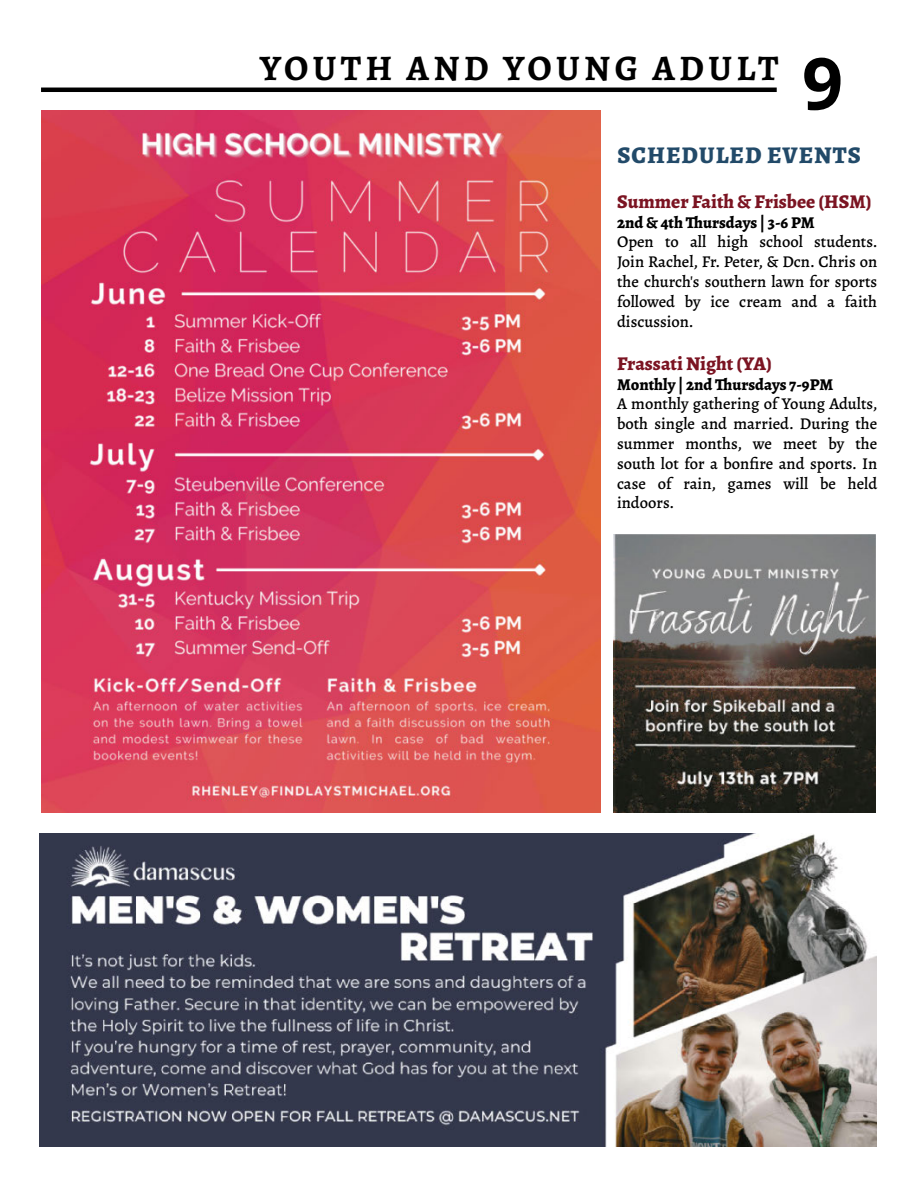
<style>
.page{position:relative;width:918px;height:1188px;background:#fff}
.page>*{position:absolute;margin:0;border:0;box-sizing:border-box;transform-origin:0 0}
.Page_Number_e7551068{font:700 72px "Open Sans";color:#000}
.Page_Title_Right_dc0{font:700 36px "Alegreya";letter-spacing:.12em;color:#000}
.Section_Heading_95fe{font:800 24px "Alegreya";letter-spacing:.045em;color:#224a69}
.In_text_box_titles{font:800 19.5px "Alegreya";color:#7b1422}
.Body_Copy_0e163d4d-a{font:500 16.5px/19.8px "Qqbvhq Alegreya";color:#000;text-align:justify}
.Body_Copy_0e163d4d-a-2{font:500 16.5px/19.8px "Srmlgs Alegreya";color:#000;text-align:justify}
.Body_Copy_0e163d4d-a-3{font:800 16.5px "Alegreya";color:#000}
.s1{font-family:"Qqbvhq Alegreya"}
.s2{font-family:"Srmlgs Alegreya"}
</style>
<div class="page">
<hr style="left:41px;top:88px;width:736px;height:4px;background:#000">
<img style="left:41px;top:111px;width:559px;height:702px">
<img style="left:40px;top:833px;width:837px;height:314px">
<img style="left:614px;top:534px;width:261px;height:278px">
<p class="Page_Title_Right_dc0" style="left:260px;top:43px;width:521px">YOUTH AND YOUNG ADULT</p>
<p class="Page_Number_e7551068" style="left:802px;top:33px;width:43px">9</p>
<p class="Section_Heading_95fe" style="left:617px;top:137px;width:245px">SCHEDULED EVENTS</p>
<p class="In_text_box_titles" style="left:617px;top:187px;width:256px">Summer Faith &amp; Frisbee (HSM)</p>
<p class="Body_Copy_0e163d4d-a-3" style="left:617px;top:210px;width:199px">2nd &amp; 4th Thursdays | 3-6 PM</p>
<p class="Body_Copy_0e163d4d-a-2" style="left:617px;top:232px;width:262px">Open to all high school students.<br><span class="s1">Join Rachel, Fr. Peter, &amp; Dcn. Chris on the church's southern lawn for sports </span>followed by ice cream and a faith discussion.</p>
<p class="In_text_box_titles" style="left:617px;top:349px;width:156px">Frassati Night (YA)</p>
<p class="Body_Copy_0e163d4d-a-3" style="left:617px;top:372px;width:218px">Monthly | 2nd Thursdays 7-9PM</p>
<p class="Body_Copy_0e163d4d-a" style="left:617px;top:394px;width:262px"><span class="s2">A monthly gathering of Young Adults, </span>both single and married. During the summer months, we meet by the south lot for a bonfire and sports. In <span class="s2">case of rain, games will be held </span>indoors.</p>
</div>
